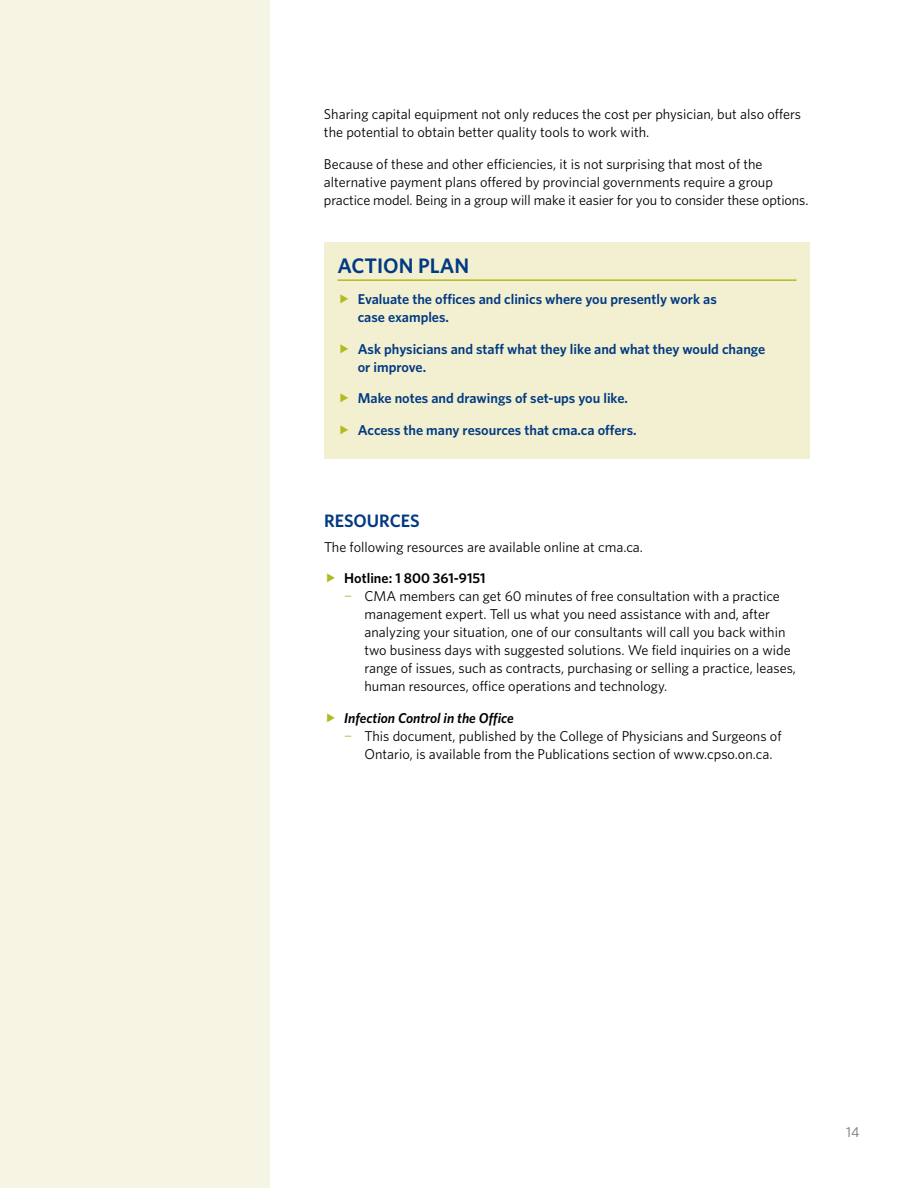
<style>
.page{position:relative;width:918px;height:1188px;background:#fff}
.page>*{position:absolute;margin:0;border:0;box-sizing:border-box;transform-origin:0 0}
.t1{font:600 21px "Whitney";color:#013a81}
.t2{font:600 18px "Whitney";color:#013a81}
.t3{font:14.25px/18px "Whitney";color:#000}
.t4{font:600 14.25px/18px "Whitney";color:#013a81}
.t5{font:italic 600 14.25px "Whitney";color:#000}
.t6{font:600 14.25px "Whitney";color:#000}
.t7{font:14.25px "Whitney";color:#6d6e71}
.s1{color:#b2bb1e}
</style>
<div class="page">
<div style="left:0;top:0;width:270px;height:1188px;background:#f6f4e2"></div>
<div style="left:324px;top:242px;width:486px;height:217px;background:#f3efd1"></div>
<hr style="left:338px;top:279px;width:458px;height:2px;background:#b2bb1e">
<p class="t3" style="left:324px;top:105px;width:479px">Sharing capital equipment not only reduces the cost per physician, but also offers the potential to obtain better quality tools to work with.</p>
<p class="t3" style="left:324px;top:155px;width:486px">Because of these and other efficiencies, it is not surprising that most of the alternative payment plans offered by provincial governments require a group practice model. Being in a group will make it easier for you to consider these options.</p>
<h1 class="t1" style="left:338px;top:251px;width:27px">Action</h1>
<h1 class="t1" style="left:418px;top:251px;width:14px">plan</h1>
<p class="t4" style="left:358px;top:290px;width:361px">Evaluate the offices and clinics where you presently work as case examples.</p>
<p class="t4" style="left:358px;top:339px;width:409px">Ask physicians and staff what they like and what they would change or improve.</p>
<p class="t4" style="left:358px;top:389px;width:272px">Make notes and drawings of set-ups you like.</p>
<p class="t4" style="left:358px;top:420px;width:280px">Access the many resources that cma.ca offers.</p>
<p class="t2" style="left:324px;top:509px;width:97px">RESOURCES</p>
<p class="t3" style="left:324px;top:538px;width:321px">The following resources are available online at cma.ca.</p>
<p class="t6" style="left:344px;top:569px;width:143px">Hotline: 1 800 361-9151</p>
<p class="t3" style="left:344px;top:587px;width:437px"><span class="s1">−</span> CMA members can get 60 minutes of free consultation with a practice</p>
<p class="t3" style="left:364px;top:605px;width:407px">management expert. Tell us what you need assistance with and, after</p>
<p class="t3" style="left:364px;top:623px;width:423px">analyzing your situation, one of our consultants will call you back within</p>
<p class="t3" style="left:364px;top:641px;width:428px">two business days with suggested solutions. We field inquiries on a wide</p>
<p class="t3" style="left:364px;top:659px;width:433px">range of issues, such as contracts, purchasing or selling a practice, leases,</p>
<p class="t3" style="left:364px;top:677px;width:304px">human resources, office operations and technology.</p>
<p class="t5" style="left:344px;top:708px;width:171px">Infection Control in the Office</p>
<p class="t3" style="left:344px;top:727px;width:439px"><span class="s1">−</span> This document, published by the College of Physicians and Surgeons of</p>
<p class="t3" style="left:364px;top:745px;width:410px">Ontario, is available from the Publications section of www.cpso.on.ca.</p>
<p class="t7" style="left:846px;top:1122px;width:15px">14</p>
</div>
